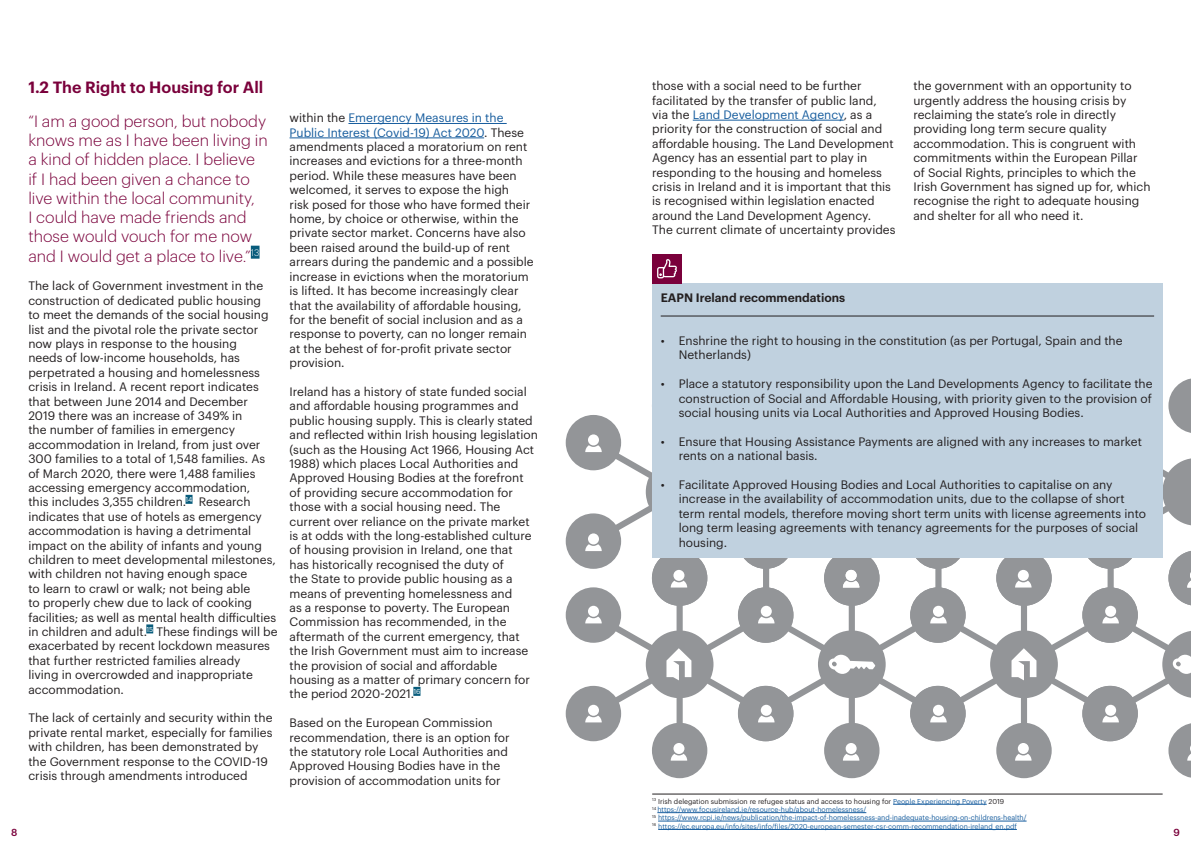
<style>
.page{position:relative;width:1191px;height:842px;background:#fff}
.page>*{position:absolute;margin:0;border:0;box-sizing:border-box;transform-origin:0 0}
.t1{font:300 16px/19.2px "Graphik";color:#7a003b}
.t2{font:600 16px "Graphik";color:#7a003b}
.t3{font:12px/14.4px "Graphik";color:#231f20}
.t4{font:600 12px "Graphik";color:#231f20}
.t5{font:500 10px "Graphik";color:#7a003b}
.t6{font:7px/8.4px "Graphik";color:#175d9e}
.s1{color:#175d9e}
.s2{color:#231f20}
</style>
<div class="page">
<svg style="left:566px;top:415px;width:86px;height:135px"></svg>
<svg style="left:566px;top:550px;width:172px;height:228px"></svg>
<svg style="left:965px;top:557px;width:117px;height:221px"></svg>
<svg style="left:738px;top:557px;width:227px;height:221px"></svg>
<div style="left:760px;top:606px;width:12px;height:11px;background:#fff;border-radius:50%"></div>
<svg style="left:758px;top:616px;width:16px;height:7px"></svg>
<div style="left:588px;top:606px;width:11px;height:11px;background:#fff;border-radius:50%"></div>
<svg style="left:585px;top:616px;width:17px;height:7px"></svg>
<div style="left:588px;top:434px;width:11px;height:11px;background:#fff;border-radius:50%"></div>
<svg style="left:585px;top:445px;width:17px;height:7px"></svg>
<div style="left:933px;top:606px;width:11px;height:11px;background:#fff;border-radius:50%"></div>
<svg style="left:930px;top:616px;width:16px;height:7px"></svg>
<div style="left:760px;top:705px;width:12px;height:11px;background:#fff;border-radius:50%"></div>
<svg style="left:758px;top:715px;width:16px;height:7px"></svg>
<div style="left:588px;top:705px;width:11px;height:11px;background:#fff;border-radius:50%"></div>
<svg style="left:585px;top:715px;width:17px;height:7px"></svg>
<div style="left:588px;top:533px;width:11px;height:11px;background:#fff;border-radius:50%"></div>
<svg style="left:585px;top:544px;width:17px;height:7px"></svg>
<div style="left:933px;top:705px;width:11px;height:11px;background:#fff;border-radius:50%"></div>
<svg style="left:930px;top:715px;width:16px;height:7px"></svg>
<div style="left:673px;top:570px;width:11px;height:11px;background:#fff;border-radius:50%"></div>
<svg style="left:670px;top:581px;width:17px;height:6px"></svg>
<div style="left:1017px;top:570px;width:11px;height:11px;background:#fff;border-radius:50%"></div>
<svg style="left:1015px;top:581px;width:16px;height:6px"></svg>
<div style="left:845px;top:570px;width:11px;height:11px;background:#fff;border-radius:50%"></div>
<svg style="left:843px;top:581px;width:16px;height:6px"></svg>
<div style="left:673px;top:743px;width:11px;height:11px;background:#fff;border-radius:50%"></div>
<svg style="left:670px;top:754px;width:17px;height:7px"></svg>
<div style="left:1017px;top:743px;width:11px;height:11px;background:#fff;border-radius:50%"></div>
<svg style="left:1015px;top:754px;width:16px;height:7px"></svg>
<div style="left:845px;top:743px;width:11px;height:11px;background:#fff;border-radius:50%"></div>
<svg style="left:843px;top:754px;width:16px;height:7px"></svg>
<div style="left:763px;top:566px;width:6px;height:25px;background:#939598"></div>
<div style="left:935px;top:566px;width:6px;height:25px;background:#939598"></div>
<div style="left:251px;top:246px;width:8px;height:13px;background:#085c7c"></div>
<div style="left:185px;top:495px;width:7px;height:9px;background:#085c7c"></div>
<div style="left:146px;top:624px;width:7px;height:9px;background:#085c7c"></div>
<hr style="left:348px;top:123px;width:159px;height:1px;background:#175d9e">
<hr style="left:289px;top:138px;width:195px;height:1px;background:#175d9e">
<div style="left:413px;top:687px;width:7px;height:9px;background:#085c7c"></div>
<hr style="left:693px;top:120px;width:150px;height:1px;background:#175d9e">
<div style="left:652px;top:283px;width:510px;height:274px;background:#c0d1df"></div>
<hr style="left:660px;top:316px;width:494px;height:1px;background:#231f20">
<hr style="left:893px;top:804px;width:93px;height:1px;background:#175d9e">
<hr style="left:657px;top:812px;width:209px;height:1px;background:#175d9e">
<hr style="left:658px;top:821px;width:368px;height:1px;background:#175d9e">
<hr style="left:658px;top:829px;width:359px;height:1px;background:#175d9e">
<hr style="left:652px;top:794px;width:510px;height:1px;background:#231f20">
<div style="left:652px;top:254px;width:29px;height:29px;background:#7a003b"></div>
<svg style="left:657px;top:259px;width:20px;height:19px"></svg>
<svg style="left:666px;top:648px;width:25px;height:32px"></svg>
<svg style="left:1011px;top:648px;width:25px;height:32px"></svg>
<svg style="left:828px;top:655px;width:47px;height:19px"></svg>
<svg style="left:1082px;top:378px;width:109px;height:400px"></svg>
<h1 class="t2" style="left:28px;top:75px;width:236px">1.2 The Right to Housing for All</h1>
<p class="t1" style="left:28px;top:110px;width:241px">“I am a good person, but nobody knows me as I have been living in a kind of hidden place. I believe if I had been given a chance to live within the local community,<br>I could have made friends and those would vouch for me now and I would get a place to live.”<sup>13</sup></p>
<p class="t3" style="left:28px;top:278px;width:251px">The lack of Government investment in the construction of dedicated public housing<br>to meet the demands of the social housing list and the pivotal role the private sector now plays in response to the housing<br>needs of low-income households, has perpetrated a housing and homelessness crisis in Ireland. A recent report indicates that between June 2014 and December 2019 there was an increase of 349% in<br>the number of families in emergency accommodation in Ireland, from just over 300 families to a total of 1,548 families. As of March 2020, there were 1,488 families accessing emergency accommodation,<br>this includes 3,355 children.<sup>14</sup> Research indicates that use of hotels as emergency accommodation is having a detrimental impact on the ability of infants and young children to meet developmental milestones, with children not having enough space<br>to learn to crawl or walk; not being able<br>to properly chew due to lack of cooking facilities; as well as mental health difficulties in children and adult.<sup>15</sup> These findings will be exacerbated by recent lockdown measures that further restricted families already<br>living in overcrowded and inappropriate accommodation.</p>
<p class="t3" style="left:28px;top:710px;width:246px">The lack of certainly and security within the private rental market, especially for families with children, has been demonstrated by the Government response to the COVID-19 crisis through amendments introduced</p>
<p class="t3" style="left:289px;top:110px;width:245px">within the <span class="s1">Emergency Measures in the Public Interest (Covid-19) Act 2020</span>. These amendments placed a moratorium on rent increases and evictions for a three-month period. While these measures have been welcomed, it serves to expose the high<br>risk posed for those who have formed their home, by choice or otherwise, within the private sector market. Concerns have also been raised around the build-up of rent arrears during the pandemic and a possible increase in evictions when the moratorium is lifted. It has become increasingly clear that the availability of affordable housing, for the benefit of social inclusion and as a response to poverty, can no longer remain at the behest of for-profit private sector provision.</p>
<p class="t3" style="left:289px;top:383px;width:250px">Ireland has a history of state funded social and affordable housing programmes and public housing supply. This is clearly stated and reflected within Irish housing legislation (such as the Housing Act 1966, Housing Act 1988) which places Local Authorities and Approved Housing Bodies at the forefront of providing secure accommodation for those with a social housing need. The current over reliance on the private market is at odds with the long-established culture of housing provision in Ireland, one that<br>has historically recognised the duty of<br>the State to provide public housing as a means of preventing homelessness and<br>as a response to poverty. The European Commission has recommended, in the aftermath of the current emergency, that the Irish Government must aim to increase the provision of social and affordable housing as a matter of primary concern for the period 2020-2021.<sup>16</sup></p>
<p class="t3" style="left:289px;top:715px;width:222px">Based on the European Commission recommendation, there is an option for the statutory role Local Authorities and Approved Housing Bodies have in the provision of accommodation units for</p>
<p class="t3" style="left:652px;top:78px;width:245px">those with a social need to be further facilitated by the transfer of public land, via the <span class="s1">Land Development Agency</span>, as a priority for the construction of social and affordable housing. The Land Development Agency has an essential part to play in responding to the housing and homeless crisis in Ireland and it is important that this is recognised within legislation enacted around the Land Development Agency.<br>The current climate of uncertainty provides</p>
<p class="t3" style="left:913px;top:78px;width:239px">the government with an opportunity to urgently address the housing crisis by reclaiming the state’s role in directly providing long term secure quality accommodation. This is congruent with commitments within the European Pillar of Social Rights, principles to which the Irish Government has signed up for, which recognise the right to adequate housing and shelter for all who need it.</p>
<p class="t4" style="left:660px;top:288px;width:186px">EAPN Ireland recommendations</p>
<p class="t3" style="left:678px;top:332px;width:445px;text-indent:-18px">• Enshrine the right to housing in the constitution (as per Portugal, Spain and the<br>Netherlands)</p>
<p class="t3" style="left:678px;top:376px;width:475px;text-align:justify;text-indent:-18px">• Place a statutory responsibility upon the Land Developments Agency to facilitate the construction of Social and Affordable Housing, with priority given to the provision of social housing units via Local Authorities and Approved Housing Bodies.</p>
<p class="t3" style="left:678px;top:433px;width:465px;text-indent:-18px">• Ensure that Housing Assistance Payments are aligned with any increases to market rents on a national basis.</p>
<p class="t3" style="left:678px;top:476px;width:469px;text-indent:-18px">• Facilitate Approved Housing Bodies and Local Authorities to capitalise on any increase in the availability of accommodation units, due to the collapse of short term rental models, therefore moving short term units with license agreements into long term leasing agreements with tenancy agreements for the purposes of social housing.</p>
<p class="t6" style="left:652px;top:796px;width:376px"><sup>13</sup> <span class="s2">Irish delegation submission re refugee status and access to housing for</span> People Experiencing Poverty <span class="s2">2019<br></span><sup>14</sup> https://www.focusireland.ie/resource-hub/about-homelessness/<br><sup>15</sup> https://www.rcpi.ie/news/publication/the-impact-of-homelessness-and-inadequate-housing-on-childrens-health/ <sup>16</sup> https://ec.europa.eu/info/sites/info/files/2020-european-semester-csr-comm-recommendation-ireland_en.pdf</p>
<p class="t5" style="left:11px;top:825px;width:8px">8</p>
<p class="t5" style="left:1173px;top:825px;width:8px">9</p>
</div>
